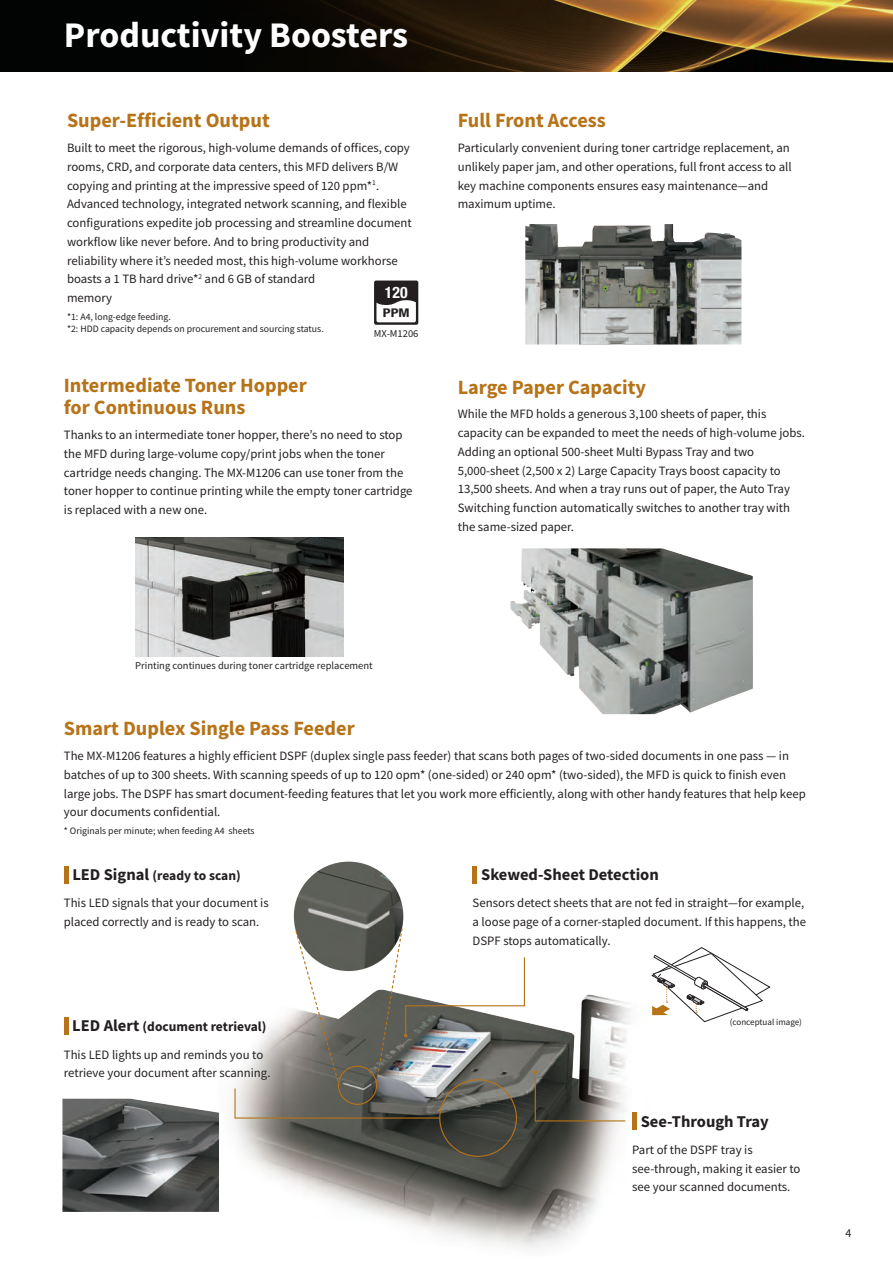
<style>
.page{position:relative;width:893px;height:1263px;background:#fff}
.page>*{position:absolute;margin:0;border:0;box-sizing:border-box;transform-origin:0 0}
.t1{font:700 36px "Source Sans Pro";color:#fff}
.t2{font:700 20.25px/22.5px "Source Sans Pro";color:#b67318}
.t3{font:700 16.5px "Source Sans Pro";color:#231f20}
.t4{font:700 condensed 15.75px "Helvetica Neue LT Std";color:#fff}
.t5{font:700 13.5px "Source Sans Pro";color:#231f20}
.t6{font:12.75px/18.8px "Source Sans Pro";color:#231f20}
.t7{font:700 condensed 12px "Helvetica Neue LT Std";color:#231f20;scale:1.25 1}
.t8{font:12px "Source Sans Pro";color:#231f20}
.t9{font:10.5px "Source Sans Pro";color:#231f20}
.t10{font:9.75px/12px "Source Sans Pro";color:#231f20}
.t11{font:9px "Source Sans Pro";color:#231f20}
.s1{font-size:16.5px}
</style>
<div class="page">
<img style="left:1px;top:0;width:892px;height:72px">
<img style="left:0;top:0;width:1px;height:72px">
<img style="left:233px;top:994px;width:404px;height:255px">
<img style="left:294px;top:862px;width:109px;height:109px;border-radius:55px">
<img style="left:135px;top:537px;width:209px;height:119px">
<img style="left:510px;top:548px;width:243px;height:166px">
<svg style="left:533px;top:1070px;width:93px;height:52px;background:#75736d"></svg>
<svg style="left:234px;top:927px;width:292px;height:192px"></svg>
<svg style="left:651px;top:947px;width:119px;height:75px"></svg>
<img style="left:62px;top:1099px;width:157px;height:113px">
<img style="left:525px;top:224px;width:216px;height:120px">
<hr style="left:473px;top:866px;width:4px;height:17px;background:#b67318">
<hr style="left:64px;top:866px;width:4px;height:17px;background:#b67318">
<hr style="left:64px;top:1017px;width:4px;height:17px;background:#b67318">
<hr style="left:632px;top:1112px;width:4px;height:17px;background:#b67318">
<div style="left:374px;top:281px;width:44px;height:44px;background:linear-gradient(to right,#231f20,#231f20);border-radius:2px"></div>
<div style="left:376px;top:283px;width:40px;height:39px;background:#231f20;border-radius:2px"></div>
<svg style="left:376px;top:300px;width:40px;height:22px"></svg>
<h1 class="t1" style="left:64px;top:11px;width:346px">Productivity Boosters</h1>
<h2 class="t2" style="left:67px;top:109px;width:204px">Super-Efficient Output</h2>
<p class="t6" style="left:67px;top:138px;width:346px">Built to meet the rigorous, high-volume demands of offices, copy rooms, CRD, and corporate data centers, this MFD delivers B/W copying and printing at the impressive speed of 120 ppm*<sup>1</sup>.<br>Advanced technology, integrated network scanning, and flexible configurations expedite job processing and streamline document workflow like never before. And to bring productivity and reliability where it’s needed most, this high-volume workhorse boasts a 1 TB hard drive*<sup>2</sup> and 6 GB of standard<br>memory</p>
<p class="t10" style="left:67px;top:311px;width:258px">*1: A4, long-edge feeding.<br>*2: HDD capacity depends on procurement and sourcing status.</p>
<p class="t4" style="left:385px;top:282px;width:24px">120</p>
<p class="t7" style="left:383px;top:306px;width:23px">PPM</p>
<p class="t9" style="left:374px;top:327px;width:46px">MX-M1206</p>
<h2 class="t2" style="left:64px;top:373px;width:245px">Intermediate Toner Hopper for Continuous Runs</h2>
<p class="t6" style="left:64px;top:425px;width:350px">Thanks to an intermediate toner hopper, there’s no need to stop the MFD during large-volume copy/print jobs when the toner cartridge needs changing. The MX-M1206 can use toner from the toner hopper to continue printing while the empty toner cartridge is replaced with a new one.</p>
<h2 class="t2" style="left:458px;top:109px;width:150px">Full Front Access</h2>
<p class="t6" style="left:458px;top:138px;width:335px">Particularly convenient during toner cartridge replacement, an unlikely paper jam, and other operations, full front access to all key machine components ensures easy maintenance—and maximum uptime.</p>
<h2 class="t2" style="left:458px;top:375px;width:190px">Large Paper Capacity</h2>
<p class="t6" style="left:458px;top:405px;width:349px">While the MFD holds a generous 3,100 sheets of paper, this capacity can be expanded to meet the needs of high-volume jobs.<br>Adding an optional 500-sheet Multi Bypass Tray and two 5,000-sheet (2,500 x 2) Large Capacity Trays boost capacity to 13,500 sheets. And when a tray runs out of paper, the Auto Tray Switching function automatically switches to another tray with the same-sized paper.</p>
<p class="t9" style="left:135px;top:659px;width:239px">Printing continues during toner cartridge replacement</p>
<h2 class="t2" style="left:64px;top:717px;width:292px">Smart Duplex Single Pass Feeder</h2>
<p class="t6" style="left:64px;top:746px;width:743px">The MX-M1206 features a highly efficient DSPF (duplex single pass feeder) that scans both pages of two-sided documents in one pass — in batches of up to 300 sheets. With scanning speeds of up to 120 opm* (one-sided) or 240 opm* (two-sided), the MFD is quick to finish even large jobs. The DSPF has smart document-feeding features that let you work more efficiently, along with other handy features that help keep your documents confidential.</p>
<p class="t10" style="left:64px;top:825px;width:192px">* Originals per minute; when feeding A4 sheets</p>
<p class="t5" style="left:72px;top:866px;width:170px"><span class="s1">LED Signal</span> (ready to scan)</p>
<p class="t3" style="left:481px;top:863px;width:179px">Skewed-Sheet Detection</p>
<p class="t6" style="left:64px;top:894px;width:206px">This LED signals that your document is placed correctly and is ready to scan.</p>
<p class="t6" style="left:473px;top:894px;width:335px">Sensors detect sheets that are not fed in straight—for example, a loose page of a corner-stapled document. If this happens, the<br>DSPF stops automatically.</p>
<p class="t5" style="left:72px;top:1018px;width:196px"><span class="s1">LED Alert</span> (document retrieval)</p>
<p class="t11" style="left:730px;top:1016px;width:74px">(conceptual image)</p>
<p class="t6" style="left:64px;top:1045px;width:208px">This LED lights up and reminds you to retrieve your document after scanning.</p>
<p class="t3" style="left:641px;top:1110px;width:130px">See-Through Tray</p>
<p class="t6" style="left:632px;top:1140px;width:170px">Part of the DSPF tray is see-through, making it easier to see your scanned documents.</p>
<p class="t8" style="left:846px;top:1226px;width:7px">4</p>
</div>
